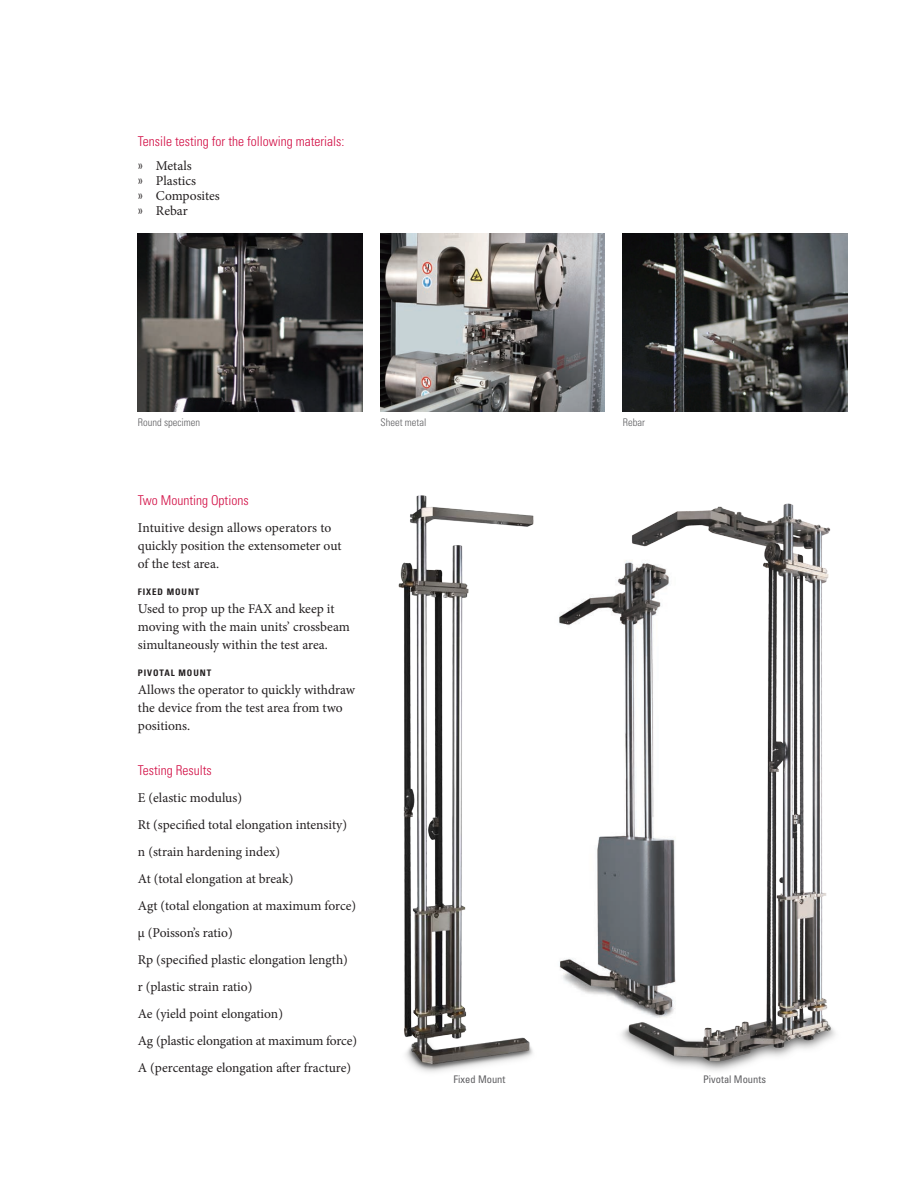
<style>
.page{position:relative;width:918px;height:1188px;background:#fff}
.page>*{position:absolute;margin:0;border:0;box-sizing:border-box;transform-origin:0 0}
.Body_copy{font:13.5px/18px "Minion Pro";color:#231f20}
.Section_Subhead_-_RE{font:300 condensed 13.5px "Univers";color:#d20d44}
.Captions{font:300 condensed 10.5px "Univers";color:#5f5f62}
.Captions-2{font:condensed 10.5px "Univers";color:#5f5f62}
.Subhead_2{font:700 condensed 9px "Univers";letter-spacing:.1em;color:#231f20}
.s1{font-family:"Univers";font-weight:300;font-stretch:condensed}
</style>
<div class="page">
<img style="left:559px;top:596px;width:51px;height:400px">
<img style="left:610px;top:503px;width:226px;height:568px">
<img style="left:138px;top:234px;width:225px;height:177px">
<img style="left:398px;top:495px;width:136px;height:577px">
<img style="left:380px;top:234px;width:225px;height:177px">
<img style="left:623px;top:234px;width:225px;height:177px">
<p class="Section_Subhead_-_RE" style="left:138px;top:133px;width:208px">Tensile testing for the following materials:</p>
<p class="Body_copy" style="left:138px;top:156px;width:55px"><span class="s1">»</span> Metals</p>
<p class="Body_copy" style="left:138px;top:171px;width:60px"><span class="s1">»</span> Plastics</p>
<p class="Body_copy" style="left:138px;top:186px;width:83px"><span class="s1">»</span> Composites</p>
<p class="Body_copy" style="left:138px;top:201px;width:51px"><span class="s1">»</span> Rebar</p>
<p class="Captions" style="left:138px;top:416px;width:64px">Round specimen</p>
<p class="Captions" style="left:380px;top:416px;width:48px">Sheet metal</p>
<p class="Captions" style="left:623px;top:416px;width:24px">Rebar</p>
<p class="Section_Subhead_-_RE" style="left:138px;top:492px;width:112px">Two Mounting Options</p>
<p class="Body_copy" style="left:138px;top:518px;width:205px">Intuitive design allows operators to quickly position the extensometer out of the test area.</p>
<p class="Subhead_2" style="left:138px;top:586px;width:63px">FIXED MOUNT</p>
<p class="Body_copy" style="left:138px;top:599px;width:214px">Used to prop up the FAX and keep it moving with the main units’ crossbeam simultaneously within the test area.</p>
<p class="Subhead_2" style="left:138px;top:667px;width:75px">PIVOTAL MOUNT</p>
<p class="Body_copy" style="left:138px;top:680px;width:219px">Allows the operator to quickly withdraw the device from the test area from two positions.</p>
<p class="Section_Subhead_-_RE" style="left:138px;top:762px;width:75px">Testing Results</p>
<p class="Body_copy" style="left:138px;top:788px;width:106px">E (elastic modulus)</p>
<p class="Body_copy" style="left:138px;top:815px;width:211px">Rt (specified total elongation intensity)</p>
<p class="Body_copy" style="left:138px;top:842px;width:144px">n (strain hardening index)</p>
<p class="Body_copy" style="left:138px;top:869px;width:157px">At (total elongation at break)</p>
<p class="Body_copy" style="left:138px;top:896px;width:220px">Agt (total elongation at maximum force)</p>
<p class="Body_copy" style="left:138px;top:923px;width:96px">µ (Poisson’s ratio)</p>
<p class="Body_copy" style="left:138px;top:950px;width:212px">Rp (specified plastic elongation length)</p>
<p class="Body_copy" style="left:138px;top:977px;width:116px">r (plastic strain ratio)</p>
<p class="Body_copy" style="left:138px;top:1004px;width:147px">Ae (yield point elongation)</p>
<p class="Body_copy" style="left:138px;top:1031px;width:221px">Ag (plastic elongation at maximum force)</p>
<p class="Body_copy" style="left:138px;top:1058px;width:215px">A (percentage elongation after fracture)</p>
<p class="Captions-2" style="left:454px;top:1072px;width:53px">Fixed Mount</p>
<p class="Captions-2" style="left:703px;top:1072px;width:64px">Pivotal Mounts</p>
</div>
